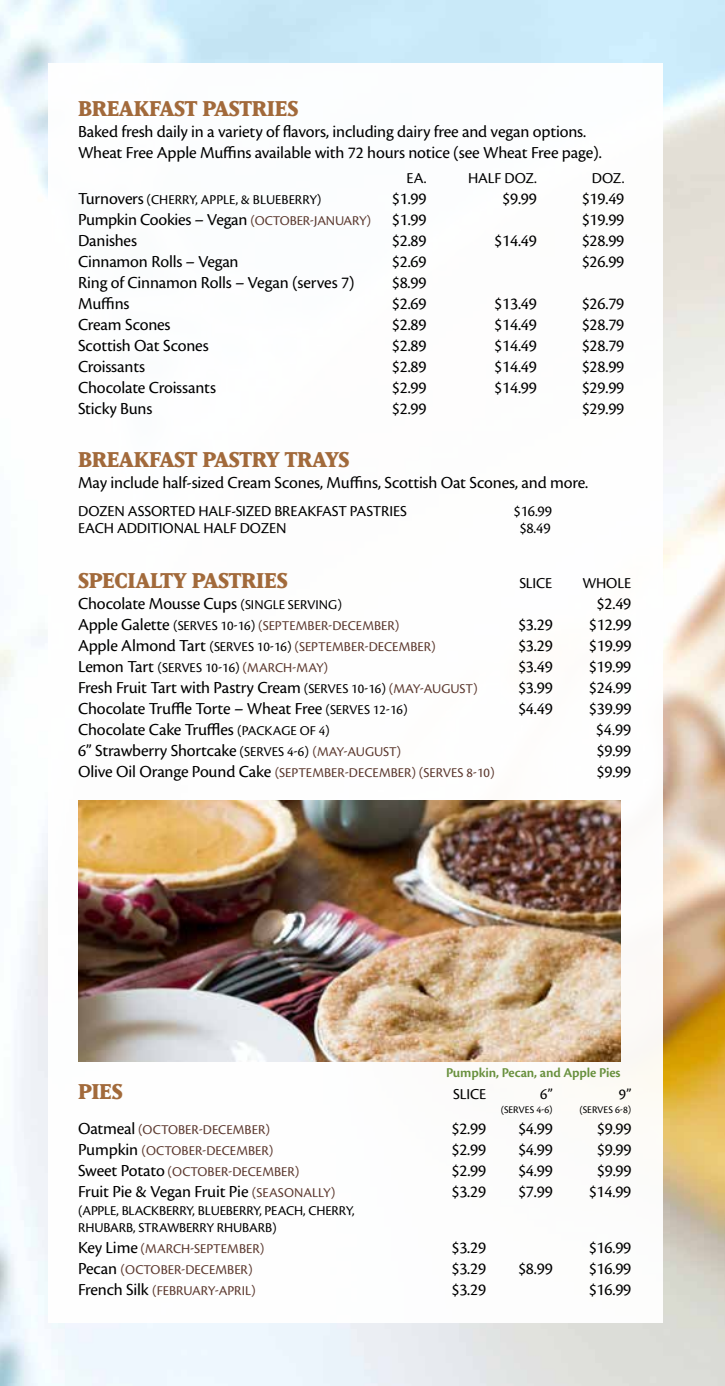
<style>
.page{position:relative;width:725px;height:1386px;background:#fff}
.page>*{position:absolute;margin:0;border:0;box-sizing:border-box;transform-origin:0 0}
.t1{font:800 21px "Matrix IIOT";letter-spacing:-.01em;color:#a26a3b}
.t2{font:17.5px/21px "Cronos Pro";letter-spacing:-.01em;color:#000}
.t3{font:15.75px "Cronos Pro";letter-spacing:-.01em;color:#000}
.t4{font:14px "Cronos Pro";color:#5c392f}
.t5{font:14px/17.5px "Cronos Pro";letter-spacing:-.01em;color:#000}
.t6{font:600 14px "Cronos Pro";letter-spacing:-.01em;color:#68903d}
.t7{font:10.5px "Cronos Pro";letter-spacing:-.005em;color:#000}
.s1{font-size:17.5px}
.s2{font-size:14px;color:#5c392f}
.s3{font-size:14px}
.s4{font-size:17.5px;color:#000}
.s5{color:#000}
.s6{color:#5c392f}
</style>
<div class="page">
<img style="left:0;top:0;width:724px;height:1386px">
<div style="left:48px;top:63px;width:614px;height:1260px;background:#fff"></div>
<img style="left:78px;top:800px;width:542px;height:262px">
<p class="t1" style="left:78px;top:95px;width:222px">BREAKFAST PASTRIES</p>
<p class="t2" style="left:78px;top:121px;width:525px">Baked fresh daily in a variety of flavors, including dairy free and vegan options.<br>Wheat Free Apple Muffins available with 72 hours notice (see Wheat Free page).</p>
<p class="t3" style="left:406px;top:169px;width:22px">EA.</p>
<p class="t3" style="left:468px;top:169px;width:70px">HALF DOZ.</p>
<p class="t3" style="left:591px;top:169px;width:34px">DOZ.</p>
<p class="t5" style="left:78px;top:191px;width:245px"><span class="s1">Turnovers</span> (CHERRY, APPLE, &amp; BLUEBERRY)</p>
<p class="t2" style="left:392px;top:189px;width:36px">$1.99</p>
<p class="t2" style="left:502px;top:189px;width:36px">$9.99</p>
<p class="t2" style="left:581px;top:189px;width:44px">$19.49</p>
<p class="t2" style="left:78px;top:210px;width:350px">Pumpkin Cookies – Vegan <span class="s2">(OCTOBER-JANUARY)</span> $1.99</p>
<p class="t2" style="left:581px;top:210px;width:44px">$19.99</p>
<p class="t2" style="left:78px;top:231px;width:60px">Danishes</p>
<p class="t2" style="left:392px;top:231px;width:36px">$2.89</p>
<p class="t2" style="left:494px;top:231px;width:44px">$14.49</p>
<p class="t2" style="left:581px;top:231px;width:44px">$28.99</p>
<p class="t2" style="left:78px;top:252px;width:162px">Cinnamon Rolls – Vegan</p>
<p class="t2" style="left:392px;top:252px;width:36px">$2.69</p>
<p class="t2" style="left:581px;top:252px;width:44px">$26.99</p>
<p class="t2" style="left:78px;top:273px;width:278px">Ring of Cinnamon Rolls – Vegan (serves 7)</p>
<p class="t2" style="left:391px;top:273px;width:36px">$8.99</p>
<p class="t2" style="left:78px;top:294px;width:53px">Muffins</p>
<p class="t2" style="left:392px;top:294px;width:36px">$2.69</p>
<p class="t2" style="left:494px;top:294px;width:44px">$13.49</p>
<p class="t2" style="left:581px;top:294px;width:44px">$26.79</p>
<p class="t2" style="left:78px;top:315px;width:94px">Cream Scones</p>
<p class="t2" style="left:392px;top:315px;width:36px">$2.89</p>
<p class="t2" style="left:494px;top:315px;width:44px">$14.49</p>
<p class="t2" style="left:581px;top:315px;width:44px">$28.79</p>
<p class="t2" style="left:78px;top:336px;width:132px">Scottish Oat Scones</p>
<p class="t2" style="left:392px;top:336px;width:36px">$2.89</p>
<p class="t2" style="left:494px;top:336px;width:44px">$14.49</p>
<p class="t2" style="left:581px;top:336px;width:44px">$28.79</p>
<p class="t2" style="left:78px;top:357px;width:69px">Croissants</p>
<p class="t2" style="left:392px;top:357px;width:36px">$2.89</p>
<p class="t2" style="left:494px;top:357px;width:44px">$14.49</p>
<p class="t2" style="left:581px;top:357px;width:44px">$28.99</p>
<p class="t2" style="left:78px;top:378px;width:139px">Chocolate Croissants</p>
<p class="t2" style="left:392px;top:378px;width:36px">$2.99</p>
<p class="t2" style="left:494px;top:378px;width:44px">$14.99</p>
<p class="t2" style="left:581px;top:378px;width:44px">$29.99</p>
<p class="t2" style="left:78px;top:399px;width:76px">Sticky Buns</p>
<p class="t2" style="left:392px;top:399px;width:36px">$2.99</p>
<p class="t2" style="left:581px;top:399px;width:44px">$29.99</p>
<p class="t1" style="left:78px;top:447px;width:273px">BREAKFAST PASTRY TRAYS</p>
<p class="t2" style="left:78px;top:472px;width:511px">May include half-sized Cream Scones, Muffins, Scottish Oat Scones, and more.</p>
<p class="t3" style="left:78px;top:502px;width:330px">DOZEN ASSORTED HALF-SIZED BREAKFAST PASTRIES</p>
<p class="t3" style="left:513px;top:502px;width:40px">$16.99</p>
<p class="t3" style="left:78px;top:519px;width:210px">EACH ADDITIONAL HALF DOZEN</p>
<p class="t3" style="left:519px;top:519px;width:33px">$8.49</p>
<p class="t1" style="left:78px;top:568px;width:211px">SPECIALTY PASTRIES</p>
<p class="t3" style="left:519px;top:574px;width:34px">SLICE</p>
<p class="t3" style="left:582px;top:574px;width:50px">WHOLE</p>
<p class="t2" style="left:78px;top:594px;width:265px">Chocolate Mousse Cups <span class="s3">(SINGLE SERVING)</span></p>
<p class="t2" style="left:596px;top:594px;width:36px">$2.49</p>
<p class="t4" style="left:78px;top:618px;width:323px"><span class="s4">Apple Galette</span> <span class="s5">(SERVES 10-16)</span> (SEPTEMBER-DECEMBER)</p>
<p class="t2" style="left:518px;top:615px;width:36px">$3.29</p>
<p class="t2" style="left:588px;top:615px;width:44px">$12.99</p>
<p class="t4" style="left:78px;top:639px;width:359px"><span class="s4">Apple Almond Tart</span> <span class="s5">(SERVES 10-16)</span> (SEPTEMBER-DECEMBER)</p>
<p class="t2" style="left:518px;top:636px;width:36px">$3.29</p>
<p class="t2" style="left:588px;top:636px;width:44px">$19.99</p>
<p class="t5" style="left:78px;top:659px;width:252px"><span class="s1">Lemon Tart</span> (SERVES 10-16) <span class="s6">(MARCH-MAY)</span></p>
<p class="t2" style="left:518px;top:657px;width:36px">$3.49</p>
<p class="t2" style="left:588px;top:657px;width:44px">$19.99</p>
<p class="t2" style="left:78px;top:678px;width:401px">Fresh Fruit Tart with Pastry Cream <span class="s3">(SERVES 10-16)</span> <span class="s2">(MAY-AUGUST)</span></p>
<p class="t2" style="left:518px;top:678px;width:36px">$3.99</p>
<p class="t2" style="left:588px;top:678px;width:44px">$24.99</p>
<p class="t2" style="left:78px;top:699px;width:331px">Chocolate Truffle Torte – Wheat Free <span class="s3">(SERVES 12-16)</span></p>
<p class="t2" style="left:518px;top:699px;width:36px">$4.49</p>
<p class="t2" style="left:588px;top:699px;width:44px">$39.99</p>
<p class="t2" style="left:78px;top:720px;width:253px">Chocolate Cake Truffles <span class="s3">(PACKAGE OF 4)</span></p>
<p class="t2" style="left:595px;top:720px;width:37px">$4.99</p>
<p class="t2" style="left:78px;top:741px;width:324px">6” Strawberry Shortcake <span class="s3">(SERVES 4-6)</span> <span class="s2">(MAY-AUGUST)</span></p>
<p class="t2" style="left:596px;top:741px;width:36px">$9.99</p>
<p class="t4" style="left:78px;top:765px;width:418px"><span class="s4">Olive Oil Orange Pound Cake</span> (SEPTEMBER-DECEMBER) (SERVES 8-10)</p>
<p class="t2" style="left:596px;top:762px;width:36px">$9.99</p>
<p class="t6" style="left:446px;top:1065px;width:176px">Pumpkin, Pecan, and Apple Pies</p>
<p class="t1" style="left:78px;top:1079px;width:47px">PIES</p>
<p class="t3" style="left:453px;top:1085px;width:34px">SLICE</p>
<p class="t3" style="left:540px;top:1085px;width:14px">6”</p>
<p class="t3" style="left:619px;top:1085px;width:14px">9”</p>
<p class="t7" style="left:500px;top:1104px;width:53px">(SERVES 4-6)</p>
<p class="t7" style="left:579px;top:1104px;width:53px">(SERVES 6-8)</p>
<p class="t4" style="left:78px;top:1122px;width:193px"><span class="s4">Oatmeal</span> (OCTOBER-DECEMBER)</p>
<p class="t2" style="left:451px;top:1119px;width:36px">$2.99</p>
<p class="t2" style="left:518px;top:1119px;width:36px">$4.99</p>
<p class="t2" style="left:596px;top:1119px;width:36px">$9.99</p>
<p class="t4" style="left:78px;top:1143px;width:197px"><span class="s4">Pumpkin</span> (OCTOBER-DECEMBER)</p>
<p class="t2" style="left:451px;top:1140px;width:36px">$2.99</p>
<p class="t2" style="left:518px;top:1140px;width:36px">$4.99</p>
<p class="t2" style="left:596px;top:1140px;width:36px">$9.99</p>
<p class="t4" style="left:78px;top:1164px;width:223px"><span class="s4">Sweet Potato</span> (OCTOBER-DECEMBER)</p>
<p class="t2" style="left:451px;top:1161px;width:36px">$2.99</p>
<p class="t2" style="left:518px;top:1161px;width:36px">$4.99</p>
<p class="t2" style="left:596px;top:1161px;width:36px">$9.99</p>
<p class="t2" style="left:78px;top:1182px;width:259px">Fruit Pie &amp; Vegan Fruit Pie <span class="s2">(SEASONALLY)</span></p>
<p class="t2" style="left:451px;top:1182px;width:36px">$3.29</p>
<p class="t2" style="left:518px;top:1182px;width:36px">$7.99</p>
<p class="t2" style="left:588px;top:1182px;width:44px">$14.99</p>
<p class="t5" style="left:78px;top:1202px;width:278px">(APPLE, BLACKBERRY, BLUEBERRY, PEACH, CHERRY,<br>RHUBARB, STRAWBERRY RHUBARB)</p>
<p class="t4" style="left:78px;top:1241px;width:188px"><span class="s4">Key Lime</span> (MARCH-SEPTEMBER)</p>
<p class="t2" style="left:451px;top:1238px;width:36px">$3.29</p>
<p class="t2" style="left:588px;top:1238px;width:44px">$16.99</p>
<p class="t4" style="left:78px;top:1262px;width:176px"><span class="s4">Pecan</span> (OCTOBER-DECEMBER)</p>
<p class="t2" style="left:451px;top:1259px;width:36px">$3.29</p>
<p class="t2" style="left:518px;top:1259px;width:36px">$8.99</p>
<p class="t2" style="left:588px;top:1259px;width:44px">$16.99</p>
<p class="t4" style="left:78px;top:1283px;width:179px"><span class="s4">French Silk</span> (FEBRUARY-APRIL)</p>
<p class="t2" style="left:451px;top:1280px;width:36px">$3.29</p>
<p class="t2" style="left:588px;top:1280px;width:44px">$16.99</p>
</div>
